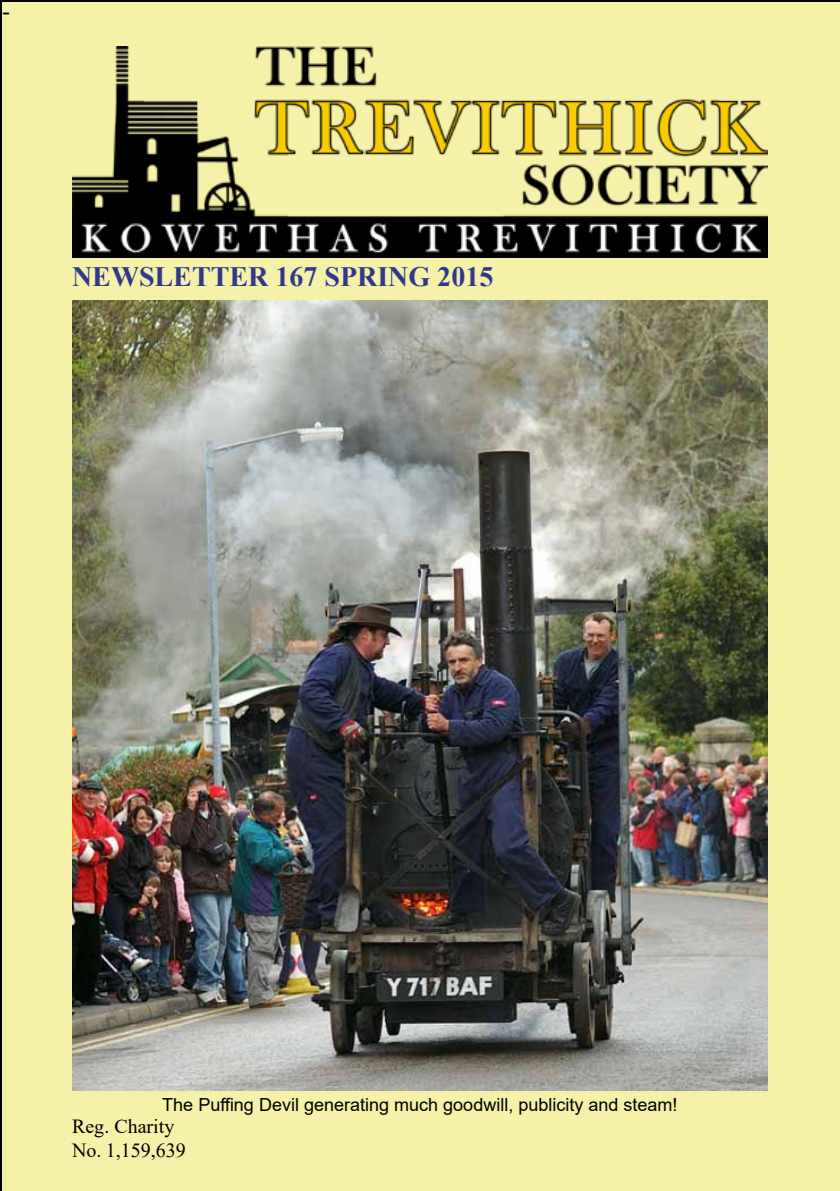
<style>
.page{position:relative;width:840px;height:1191px;background:#fff}
.page>*{position:absolute;margin:0;border:0;box-sizing:border-box;transform-origin:0 0}
.t1{font:700 28px "Times New Roman";color:#31388b}
.t2{font:24px "Times New Roman";color:#000}
.t3{font:20px/24px "Times New Roman";color:#000}
.t4{font:18px "Arial";color:#000}
</style>
<div class="page">
<div style="left:0;top:0;width:839px;height:1191px;background:#f5f1a8"></div>
<img style="left:72px;top:46px;width:694px;height:211px">
<img style="left:72px;top:300px;width:695px;height:790px">
<h2 class="t2" style="left:2px;top:-6px;width:9px">-</h2>
<h1 class="t1" style="left:72px;top:256px;width:422px">NEWSLETTER 167 SPRING 2015</h1>
<p class="t4" style="left:162px;top:1092px;width:516px">The Puffing Devil generating much goodwill, publicity and steam!</p>
<p class="t3" style="left:72px;top:1113px;width:115px">Reg. Charity<br>No. 1,159,639</p>
</div>
